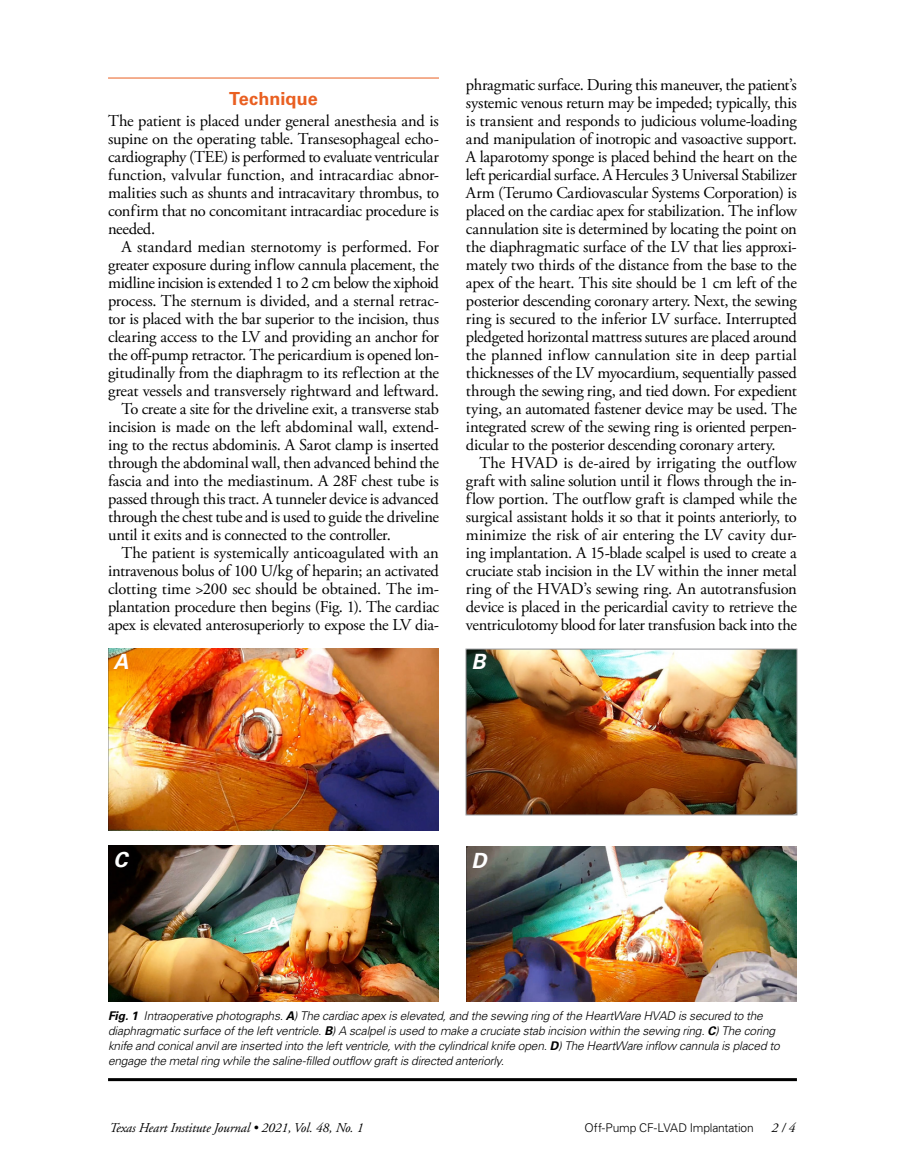
<style>
.page{position:relative;width:905px;height:1175px;background:#fff}
.page>*{position:absolute;margin:0;border:0;box-sizing:border-box;transform-origin:0 0}
.t1{font:italic 700 21px "Univers LT";color:#fff}
.t2{font:700 18px "Univers LT";letter-spacing:.005em;color:#e95f21}
.t3{font:16.5px/18px "Adobe Garamond Pro";letter-spacing:-.015em;color:#000;text-align:justify}
.t4{font:italic 13.5px "Adobe Garamond";letter-spacing:-.01em;color:#000}
.t5{font:italic 300 12px/15px "Univers LT";letter-spacing:-.02em;color:#000}
.t6{font:300 12px "Univers LT";letter-spacing:-.015em;color:#000}
.s1{font-weight:700}
</style>
<div class="page">
<hr style="left:108px;top:78px;width:331px;height:1px;background:#e95f21">
<hr style="left:108px;top:1078px;width:689px;height:3px;background:#000">
<img style="left:108px;top:648px;width:331px;height:183px">
<img style="left:467px;top:650px;width:328px;height:163px">
<div style="left:465px;top:648px;width:332px;height:167px;border:1px solid #939598"></div>
<img style="left:108px;top:845px;width:331px;height:156px">
<img style="left:466px;top:846px;width:331px;height:155px">
<p class="t2" style="left:229px;top:88px;width:90px">Technique</p>
<p class="t3" style="left:108px;top:112px;width:332px">The patient is placed under general anesthesia and is supine on the operating table. Transesophageal echo&shy;cardiography (TEE) is performed to evaluate ventricular function, valvular function, and intracardiac abnor&shy;malities such as shunts and intracavitary thrombus, to confirm that no concomitant intracardiac procedure is needed.</p>
<p class="t3" style="left:121px;top:238px;width:319px">A standard median sternotomy is performed. For</p>
<p class="t3" style="left:108px;top:256px;width:332px">greater exposure during inflow cannula placement, the</p>
<p class="t3" style="left:108px;top:274px;width:332px">midline incision is extended 1 to 2 cm below the xiphoid</p>
<p class="t3" style="left:108px;top:292px;width:332px">process. The sternum is divided, and a sternal retrac-</p>
<p class="t3" style="left:108px;top:310px;width:332px">tor is placed with the bar superior to the incision, thus</p>
<p class="t3" style="left:108px;top:328px;width:332px">clearing access to the LV and providing an anchor for</p>
<p class="t3" style="left:108px;top:346px;width:332px">the off-pump retractor. The pericardium is opened lon-</p>
<p class="t3" style="left:108px;top:364px;width:332px">gitudinally from the diaphragm to its reflection at the</p>
<p class="t3" style="left:108px;top:382px;width:332px">great vessels and transversely rightward and leftward.</p>
<p class="t3" style="left:121px;top:400px;width:319px">To create a site for the driveline exit, a transverse stab</p>
<p class="t3" style="left:108px;top:418px;width:332px">incision is made on the left abdominal wall, extend-</p>
<p class="t3" style="left:108px;top:436px;width:332px">ing to the rectus abdominis. A Sarot clamp is inserted</p>
<p class="t3" style="left:108px;top:454px;width:332px">through the abdominal wall, then advanced behind the</p>
<p class="t3" style="left:108px;top:472px;width:332px">fascia and into the mediastinum. A 28F chest tube is</p>
<p class="t3" style="left:108px;top:490px;width:332px">passed through this tract. A tunneler device is advanced</p>
<p class="t3" style="left:108px;top:508px;width:332px">through the chest tube and is used to guide the driveline</p>
<p class="t3" style="left:108px;top:526px;width:284px">until it exits and is connected to the controller.</p>
<p class="t3" style="left:121px;top:544px;width:319px">The patient is systemically anticoagulated with an</p>
<p class="t3" style="left:108px;top:562px;width:332px">intravenous bolus of 100 U/kg of heparin; an activated</p>
<p class="t3" style="left:108px;top:580px;width:332px">clotting time &gt;200 sec should be obtained. The im-</p>
<p class="t3" style="left:108px;top:598px;width:332px">plantation procedure then begins (Fig. 1). The cardiac</p>
<p class="t3" style="left:108px;top:616px;width:332px">apex is elevated anterosuperiorly to expose the LV dia-</p>
<p class="t3" style="left:466px;top:76px;width:332px">phragmatic surface. During this maneuver, the patient’s systemic venous return may be impeded; typically, this is transient and responds to judicious volume-loading and manipulation of inotropic and vasoactive support.<br>A laparotomy sponge is placed behind the heart on the left pericardial surface. A Hercules 3 Universal Stabilizer Arm (Terumo Cardiovascular Systems Corporation) is placed on the cardiac apex for stabilization. The inflow cannulation site is determined by locating the point on the diaphragmatic surface of the LV that lies approxi&shy;mately two thirds of the distance from the base to the apex of the heart. This site should be 1 cm left of the posterior descending coronary artery. Next, the sewing ring is secured to the inferior LV surface. Interrupted pledgeted horizontal mattress sutures are placed around the planned inflow cannulation site in deep partial thicknesses of the LV myocardium, sequentially passed through the sewing ring, and tied down. For expedient tying, an automated fastener device may be used. The integrated screw of the sewing ring is oriented perpen&shy;dicular to the posterior descending coronary artery.</p>
<p class="t3" style="left:466px;top:454px;width:332px;text-indent:13px">The HVAD is de-aired by irrigating the outflow graft with saline solution until it flows through the in&shy;flow portion. The outflow graft is clamped while the surgical assistant holds it so that it points anteriorly, to minimize the risk of air entering the LV cavity dur&shy;ing implantation. A 15-blade scalpel is used to create a cruciate stab incision in the LV within the inner metal ring of the HVAD’s sewing ring. An autotransfusion device is placed in the pericardial cavity to retrieve the ventriculotomy blood for later transfusion back into the</p>
<p class="t1" style="left:113px;top:649px;width:17px">A</p>
<p class="t1" style="left:471px;top:649px;width:16px">B</p>
<p class="t1" style="left:113px;top:847px;width:16px">C</p>
<p class="t1" style="left:471px;top:848px;width:17px">D</p>
<p class="t5" style="left:108px;top:1007px;width:673px"><span class="s1">Fig. 1</span> Intraoperative photographs. <span class="s1">A</span>) The cardiac apex is elevated, and the sewing ring of the HeartWare HVAD is secured to the diaphragmatic surface of the left ventricle. <span class="s1">B</span>) A scalpel is used to make a cruciate stab incision within the sewing ring. <span class="s1">C</span>) The coring knife and conical anvil are inserted into the left ventricle, with the cylindrical knife open. <span class="s1">D</span>) The HeartWare inflow cannula is placed to engage the metal ring while the saline-filled outflow graft is directed anteriorly.</p>
<p class="t4" style="left:110px;top:1120px;width:255px">Texas Heart Institute Journal • 2021, Vol. 48, No. 1</p>
<p class="t6" style="left:584px;top:1120px;width:171px">Off-Pump CF-LVAD Implantation</p>
<p class="t4" style="left:771px;top:1120px;width:25px">2 / 4</p>
</div>
